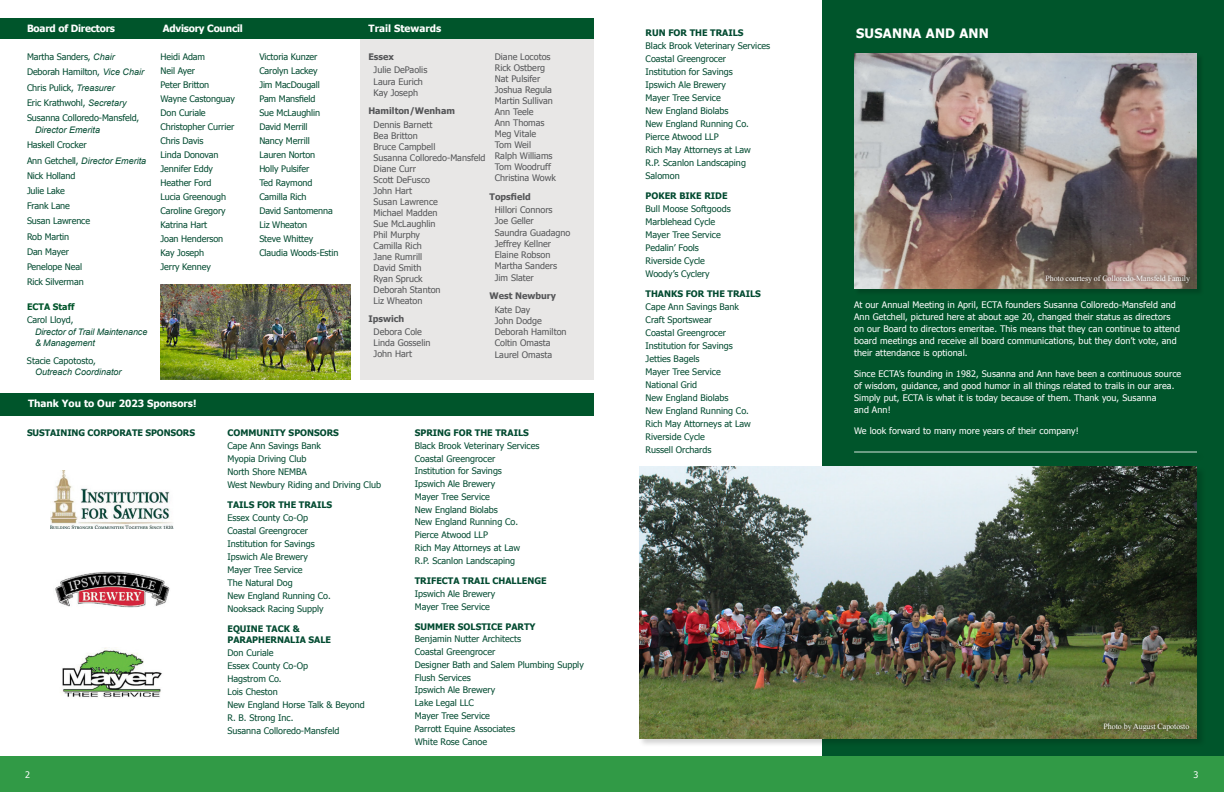
<style>
.page{position:relative;width:1224px;height:792px;background:#fff}
.page>*{position:absolute;margin:0;border:0;box-sizing:border-box;transform-origin:0 0}
.t1{font:700 13px "Tahoma";letter-spacing:.02em;color:#fff}
.t2{font:700 10px "Tahoma";color:#fff}
.t3{font:700 10px "Tahoma";letter-spacing:-.02em;color:#fff}
.t4{font:9px/13px "Tahoma";color:#034b31}
.t5{font:9px/11px "Tahoma";color:#555658}
.t6{font:9px/12px "Tahoma";letter-spacing:.01em;color:#fff}
.t7{font:700 9px/11px "Tahoma";color:#034b31}
.t8{font:italic 9px/11px "Arial";color:#034b31}
.t9{font:700 9px "Tahoma";color:#555658}
.t10{font:700 9px "Tahoma";color:#00552b}
.t11{font:8px "Times New Roman";letter-spacing:-.01em;color:#fff}
.s1{font-family:"Arial";font-style:italic}
.s2{font-family:"Tahoma";font-style:normal}
</style>
<div class="page">
<div style="left:822px;top:0;width:402px;height:774px;background:#00552b"></div>
<div style="left:360px;top:32px;width:233px;height:348px;background:#e8e7e6"></div>
<div style="left:0;top:19px;width:594px;height:20px;background:#00552b"></div>
<div style="left:0;top:393px;width:594px;height:22px;background:#00552b"></div>
<img style="left:160px;top:284px;width:191px;height:96px">
<img style="left:51px;top:470px;width:123px;height:59px">
<img style="left:62px;top:648px;width:100px;height:49px">
<img style="left:55px;top:572px;width:115px;height:36px">
<div style="left:854px;top:53px;width:350px;height:243px;background:#004b26"></div>
<img style="left:854px;top:53px;width:343px;height:236px">
<div style="left:638px;top:466px;width:569px;height:282px;background:#000;opacity:.18"></div>
<img style="left:639px;top:467px;width:558px;height:271px">
<div style="left:854px;top:451px;width:352px;height:11px;background:#000;opacity:.18"></div>
<hr style="left:854px;top:451px;width:343px;height:1px;background:#fff">
<div style="left:1042px;top:271px;width:152px;height:15px;background:#000;opacity:.67"></div>
<div style="left:1100px;top:720px;width:93px;height:15px;background:#000;opacity:.67"></div>
<div style="left:0;top:756px;width:1224px;height:36px;background:#319a46"></div>
<p class="t3" style="left:27px;top:22px;width:90px">Board of Directors</p>
<p class="t3" style="left:163px;top:22px;width:82px">Advisory Council</p>
<p class="t2" style="left:369px;top:22px;width:74px">Trail Stewards</p>
<p class="t4" style="left:27px;top:50px;width:119px;line-height:15.2px">Martha Sanders, <span class="s1">Chair<br></span>Deborah Hamilton, <span class="s1">Vice Chair<br></span>Chris Pulick, <span class="s1">Treasurer<br></span>Eric Krathwohl, <span class="s1">Secretary<br></span>Susanna Colloredo-Mansfeld,</p>
<p class="t8" style="left:35px;top:125px;width:67px">Director Emerita</p>
<p class="t4" style="left:27px;top:139px;width:61px">Haskell Crocker</p>
<p class="t8" style="left:27px;top:156px;width:121px"><span class="s2">Ann Getchell,</span> Director Emerita</p>
<p class="t4" style="left:27px;top:169px;width:65px;line-height:15.2px">Nick Holland<br>Julie Lake<br>Frank Lane<br>Susan Lawrence<br>Rob Martin<br>Dan Mayer<br>Penelope Neal<br>Rick Silverman</p>
<p class="t10" style="left:27px;top:303px;width:49px">ECTA Staff</p>
<p class="t4" style="left:27px;top:314px;width:48px">Carol Lloyd,</p>
<p class="t8" style="left:35px;top:327px;width:114px">Director of Trail Maintenance &amp; Management</p>
<p class="t4" style="left:27px;top:355px;width:70px">Stacie Capotosto,</p>
<p class="t8" style="left:35px;top:367px;width:88px">Outreach Coordinator</p>
<p class="t4" style="left:161px;top:50px;width:76px;line-height:14px">Heidi Adam<br>Neil Ayer<br>Peter Britton<br>Wayne Castonguay<br>Don Curiale<br>Christopher Currier<br>Chris Davis<br>Linda Donovan<br>Jennifer Eddy<br>Heather Ford<br>Lucia Greenough<br>Caroline Gregory<br>Katrina Hart<br>Joan Henderson<br>Kay Joseph<br>Jerry Kenney</p>
<p class="t4" style="left:259px;top:51px;width:81px;line-height:14px">Victoria Kunzer<br>Carolyn Lackey<br>Jim MacDougall<br>Pam Mansfield<br>Sue McLaughlin<br>David Merrill<br>Nancy Merrill<br>Lauren Norton<br>Holly Pulsifer<br>Ted Raymond<br>Camilla Rich<br>David Santomenna<br>Liz Wheaton<br>Steve Whittey<br>Claudia Woods-Estin</p>
<p class="t2" style="left:28px;top:399px;width:170px">Thank You to Our 2023 Sponsors!</p>
<p class="t5" style="left:495px;top:52px;width:63px">Diane Locotos<br>Rick Ostberg<br>Nat Pulsifer<br>Joshua Regula<br>Martin Sullivan<br>Ann Teele<br>Ann Thomas<br>Meg Vitale<br>Tom Weil<br>Ralph Williams<br>Tom Woodruff<br>Christina Wowk</p>
<p class="t9" style="left:490px;top:190px;width:43px">Topsfield</p>
<p class="t5" style="left:495px;top:205px;width:77px">Hillori Connors<br>Joe Geller<br>Saundra Guadagno<br>Jeffrey Kellner<br>Elaine Robson<br>Martha Sanders<br>Jim Slater</p>
<p class="t9" style="left:490px;top:292px;width:68px">West Newbury</p>
<p class="t5" style="left:495px;top:304px;width:73px">Kate Day<br>John Dodge<br>Deborah Hamilton<br>Coltin Omasta<br>Laurel Omasta</p>
<p class="t9" style="left:368px;top:53px;width:27px">Essex</p>
<p class="t5" style="left:374px;top:65px;width:55px">Julie DePaolis<br>Laura Eurich<br>Kay Joseph</p>
<p class="t9" style="left:368px;top:108px;width:88px">Hamilton/Wenham</p>
<p class="t5" style="left:374px;top:120px;width:113px">Dennis Barnett<br>Bea Britton<br>Bruce Campbell<br>Susanna Colloredo-Mansfeld<br>Diane Curr<br>Scott DeFusco<br>John Hart<br>Susan Lawrence<br>Michael Madden<br>Sue McLaughlin<br>Phil Murphy<br>Camilla Rich<br>Jane Rumrill<br>David Smith<br>Ryan Spruck<br>Deborah Stanton<br>Liz Wheaton</p>
<p class="t9" style="left:368px;top:315px;width:37px">Ipswich</p>
<p class="t5" style="left:374px;top:327px;width:58px">Debora Cole<br>Linda Gosselin<br>John Hart</p>
<p class="t7" style="left:27px;top:428px;width:170px">SUSTAINING CORPORATE SPONSORS</p>
<p class="t7" style="left:228px;top:428px;width:113px">COMMUNITY SPONSORS</p>
<p class="t4" style="left:228px;top:440px;width:155px">Cape Ann Savings Bank<br>Myopia Driving Club<br>North Shore NEMBA<br>West Newbury Riding and Driving Club</p>
<p class="t7" style="left:228px;top:500px;width:106px">TAILS FOR THE TRAILS</p>
<p class="t4" style="left:228px;top:512px;width:105px">Essex County Co-Op<br>Coastal Greengrocer<br>Institution for Savings<br>Ipswich Ale Brewery<br>Mayer Tree Service<br>The Natural Dog<br>New England Running Co.<br>Nooksack Racing Supply</p>
<p class="t7" style="left:228px;top:624px;width:105px">EQUINE TACK &amp;<br>PARAPHERNALIA SALE</p>
<p class="t4" style="left:228px;top:647px;width:139px">Don Curiale<br>Essex County Co-Op<br>Hagstrom Co.<br>Lois Cheston<br>New England Horse Talk &amp; Beyond<br>R. B. Strong Inc.<br>Susanna Colloredo-Mansfeld</p>
<p class="t7" style="left:415px;top:428px;width:116px">SPRING FOR THE TRAILS</p>
<p class="t4" style="left:415px;top:440px;width:126px">Black Brook Veterinary Services<br>Coastal Greengrocer<br>Institution for Savings<br>Ipswich Ale Brewery<br>Mayer Tree Service<br>New England Biolabs<br>New England Running Co.<br>Pierce Atwood LLP<br>Rich May Attorneys at Law<br>R.P. Scanlon Landscaping</p>
<p class="t7" style="left:415px;top:576px;width:133px">TRIFECTA TRAIL CHALLENGE</p>
<p class="t4" style="left:415px;top:588px;width:82px">Ipswich Ale Brewery<br>Mayer Tree Service</p>
<p class="t7" style="left:415px;top:622px;width:122px">SUMMER SOLSTICE PARTY</p>
<p class="t4" style="left:415px;top:633px;width:171px">Benjamin Nutter Architects<br>Coastal Greengrocer<br>Designer Bath and Salem Plumbing Supply<br>Flush Services<br>Ipswich Ale Brewery<br>Lake Legal LLC<br>Mayer Tree Service<br>Parrott Equine Associates<br>White Rose Canoe</p>
<p class="t7" style="left:646px;top:28px;width:100px">RUN FOR THE TRAILS</p>
<p class="t4" style="left:646px;top:40px;width:126px">Black Brook Veterinary Services<br>Coastal Greengrocer<br>Institution for Savings<br>Ipswich Ale Brewery<br>Mayer Tree Service<br>New England Biolabs<br>New England Running Co.<br>Pierce Atwood LLP<br>Rich May Attorneys at Law<br>R.P. Scanlon Landscaping<br>Salomon</p>
<p class="t7" style="left:646px;top:190px;width:83px">POKER BIKE RIDE</p>
<p class="t4" style="left:646px;top:203px;width:87px">Bull Moose Softgoods<br>Marblehead Cycle<br>Mayer Tree Service<br>Pedalin’ Fools<br>Riverside Cycle<br>Woody’s Cyclery</p>
<p class="t7" style="left:646px;top:289px;width:117px">THANKS FOR THE TRAILS</p>
<p class="t4" style="left:646px;top:301px;width:107px">Cape Ann Savings Bank<br>Craft Sportswear<br>Coastal Greengrocer<br>Institution for Savings<br>Jetties Bagels<br>Mayer Tree Service<br>National Grid<br>New England Biolabs<br>New England Running Co.<br>Rich May Attorneys at Law<br>Riverside Cycle<br>Russell Orchards</p>
<h1 class="t1" style="left:856px;top:24px;width:134px">SUSANNA AND ANN</h1>
<p class="t11" style="left:1045px;top:275px;width:146px">Photo courtesy of Colloredo-Mansfeld Family</p>
<p class="t6" style="left:854px;top:299px;width:327px">At our Annual Meeting in April, ECTA founders Susanna Colloredo-Mansfeld and Ann Getchell, pictured here at about age 20, changed their status as directors on our Board to directors emeritae. This means that they can continue to attend board meetings and receive all board communications, but they don’t vote, and their attendance is optional.</p>
<p class="t6" style="left:854px;top:368px;width:329px">Since ECTA’s founding in 1982, Susanna and Ann have been a continuous source of wisdom, guidance, and good humor in all things related to trails in our area.<br>Simply put, ECTA is what it is today because of them. Thank you, Susanna<br>and Ann!</p>
<p class="t6" style="left:854px;top:425px;width:226px">We look forward to many more years of their company!</p>
<p class="t11" style="left:1104px;top:724px;width:87px">Photo by August Capotosto</p>
<p class="t6" style="left:25px;top:769px;width:6px">2</p>
<p class="t6" style="left:1193px;top:769px;width:6px">3</p>
</div>
